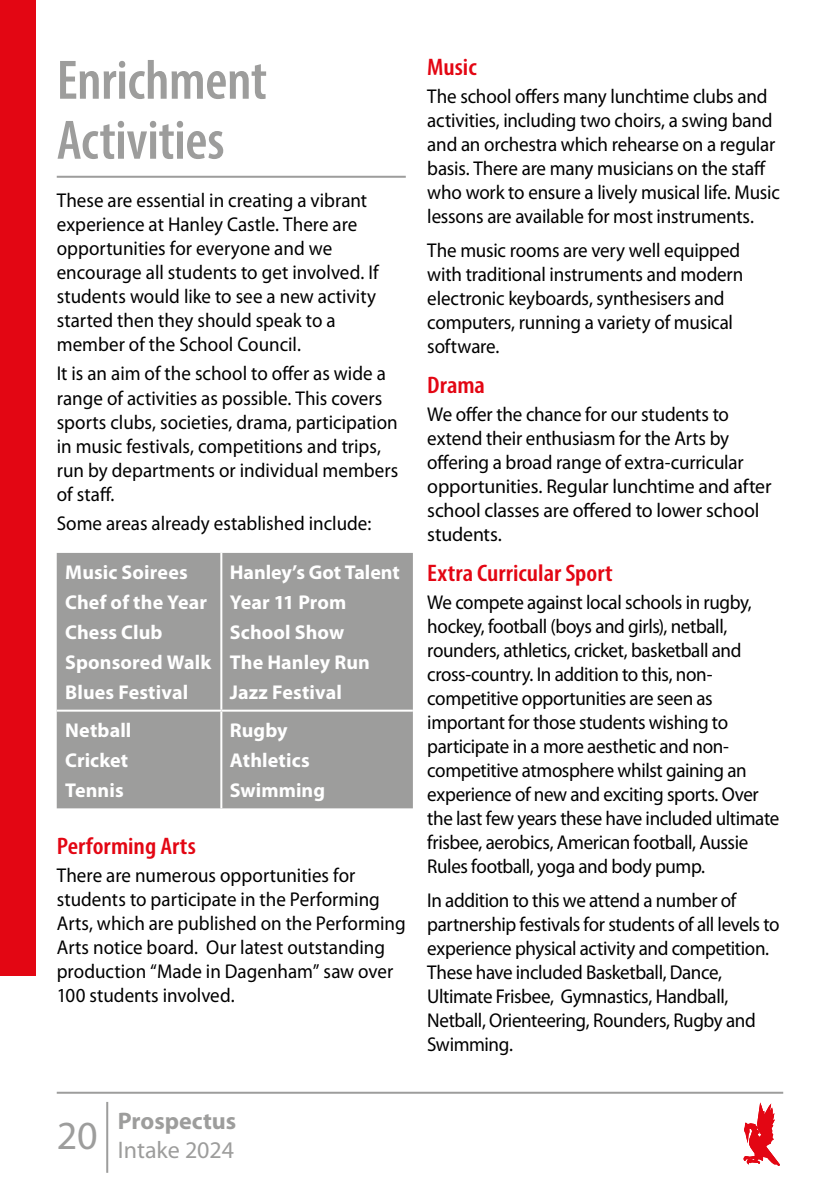
<style>
.page{position:relative;width:840px;height:1191px;background:#fff}
.page>*{position:absolute;margin:0;border:0;box-sizing:border-box;transform-origin:0 0}
.t1{font:600 condensed 56px/60px "Myriad Pro";letter-spacing:-.005em;color:#9d9d9c}
.t2{font:40px "Myriad Pro";color:#9d9d9c}
.t3{font:600 condensed 24px "Myriad Pro";color:#e30613;scale:1.1 1}
.t4{font:700 24px "Myriad Pro";color:#9d9d9c}
.t5{font:24px "Myriad Pro";color:#9d9d9c}
.t6{font:20px/24px "Myriad Pro";letter-spacing:-.01em;color:#000;scale:.95 1}
.t7{font:700 20px/30px "Myriad Pro";letter-spacing:.005em;color:#fff}
</style>
<div class="page">
<hr style="left:57px;top:1091px;width:725px;height:2px;background:#9d9d9c">
<hr style="left:106px;top:1102px;width:2px;height:70px;background:#9d9d9c">
<div style="left:0;top:0;width:35px;height:975px;background:#e30613"></div>
<hr style="left:57px;top:176px;width:348px;height:2px;background:#9d9d9c">
<div style="left:57px;top:553px;width:355px;height:255px;background:#9d9d9c"></div>
<hr style="left:220px;top:553px;width:2px;height:156px;background:#fff">
<hr style="left:57px;top:709px;width:164px;height:2px;background:#fff">
<hr style="left:221px;top:709px;width:191px;height:2px;background:#fff">
<hr style="left:220px;top:711px;width:2px;height:97px;background:#fff">
<svg style="left:743px;top:1102px;width:36px;height:63px"></svg>
<h1 class="t1" style="left:57px;top:49px;width:211px">Enrichment<br>Activities</h1>
<p class="t6" style="left:57px;top:188px;width:340px">These are essential in creating a vibrant experience at Hanley Castle. There are opportunities for everyone and we encourage all students to get involved. If students would like to see a new activity started then they should speak to a member of the School Council.</p>
<p class="t6" style="left:57px;top:362px;width:361px">It is an aim of the school to offer as wide a range of activities as possible. This covers sports clubs, societies, drama, participation in music festivals, competitions and trips, run by departments or individual members of staff.</p>
<p class="t6" style="left:57px;top:512px;width:332px">Some areas already established include:</p>
<p class="t7" style="left:65px;top:558px;width:147px">Music Soirees<br>Chef of the Year<br>Chess Club<br>Sponsored Walk<br>Blues Festival</p>
<p class="t7" style="left:230px;top:558px;width:171px">Hanley’s Got Talent<br>Year 11 Prom<br>School Show<br>The Hanley Run<br>Jazz Festival</p>
<p class="t7" style="left:65px;top:715px;width:68px">Netball<br>Cricket<br>Tennis</p>
<p class="t7" style="left:230px;top:715px;width:97px">Rugby<br>Athletics<br>Swimming</p>
<p class="t3" style="left:57px;top:831px;width:128px">Performing Arts</p>
<p class="t6" style="left:57px;top:863px;width:369px">There are numerous opportunities for students to participate in the Performing Arts, which are published on the Performing Arts notice board. Our latest outstanding production “Made in Dagenham” saw over 100 students involved.</p>
<p class="t3" style="left:427px;top:52px;width:46px">Music</p>
<p class="t6" style="left:427px;top:85px;width:372px">The school offers many lunchtime clubs and activities, including two choirs, a swing band and an orchestra which rehearse on a regular basis. There are many musicians on the staff who work to ensure a lively musical life. Music lessons are available for most instruments.</p>
<p class="t6" style="left:427px;top:239px;width:334px">The music rooms are very well equipped with traditional instruments and modern electronic keyboards, synthesisers and computers, running a variety of musical software.</p>
<p class="t3" style="left:427px;top:370px;width:54px">Drama</p>
<p class="t6" style="left:427px;top:403px;width:363px">We offer the chance for our students to extend their enthusiasm for the Arts by offering a broad range of extra-curricular opportunities. Regular lunchtime and after school classes are offered to lower school students.</p>
<p class="t3" style="left:427px;top:558px;width:170px">Extra Curricular Sport</p>
<p class="t6" style="left:427px;top:591px;width:372px">We compete against local schools in rugby, hockey, football (boys and girls), netball, rounders, athletics, cricket, basketball and cross-country. In addition to this, non&shy;competitive opportunities are seen as important for those students wishing to participate in a more aesthetic and non&shy;competitive atmosphere whilst gaining an experience of new and exciting sports. Over the last few years these have included ultimate frisbee, aerobics, American football, Aussie Rules football, yoga and body pump.</p>
<p class="t6" style="left:427px;top:888px;width:372px">In addition to this we attend a number of partnership festivals for students of all levels to experience physical activity and competition.<br>These have included Basketball, Dance, Ultimate Frisbee, Gymnastics, Handball, Netball, Orienteering, Rounders, Rugby and Swimming.</p>
<h2 class="t2" style="left:57px;top:1114px;width:43px">20</h2>
<p class="t4" style="left:118px;top:1107px;width:120px">Prospectus</p>
<p class="t5" style="left:118px;top:1136px;width:118px">Intake 2024</p>
</div>
